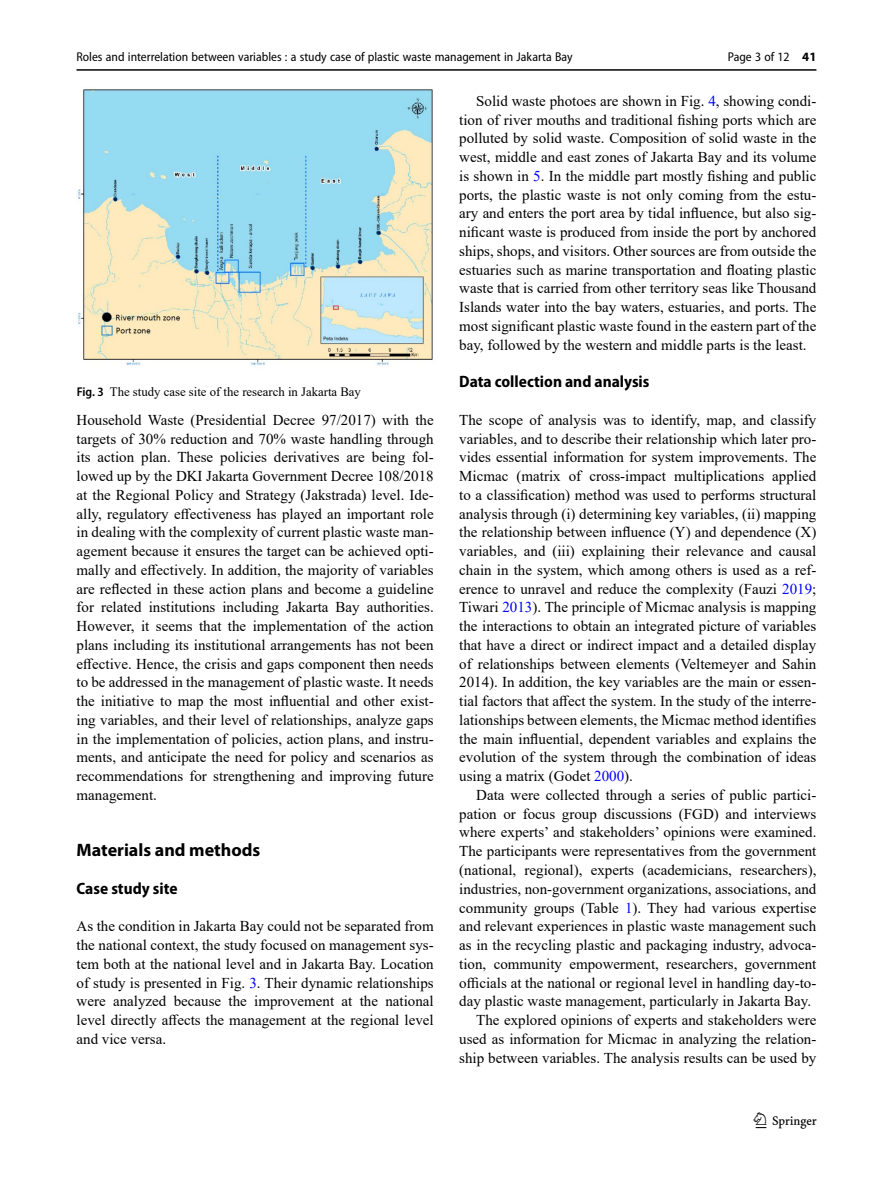
<style>
.page{position:relative;width:893px;height:1187px;background:#fff}
.page>*{position:absolute;margin:0;border:0;box-sizing:border-box;transform-origin:0 0}
.t1{font:22.5px "Springnew";color:#000}
.Head_1{font:700 18px "Myriad Pro";color:#000}
.Head_2{font:700 semi-condensed 16.5px "Myriad Pro";color:#000}
.Head_2_After_1{font:700 semi-condensed 16.5px "Myriad Pro";color:#000}
.Body_Text_Indent{font:15px/18.8px "Times New Roman PSMT2";color:#000;text-align:justify}
.Body_Text{font:15px/18.8px "Times New Roman PSMT2";color:#000;text-align:justify}
.t2{font:semi-condensed 12.75px "Myriad Pro";color:#000}
.Figure_Caption{font:12.75px "Times New Roman PSMT2";color:#000}
.s1{font-weight:700;font-stretch:normal}
.s2{font-family:"Myriad Pro";font-weight:600;font-stretch:semi-condensed}
.s3{font-family:"Times New Roman"}
.s4{color:#00f}
</style>
<div class="page">
<hr style="left:77px;top:69px;width:739px;height:2px;background:#000">
<img style="left:77px;top:89px;width:356px;height:277px">
<p class="t2" style="left:77px;top:49px;width:498px">Roles and interrelation between variables : a study case of plastic waste management in Jakarta Bay</p>
<p class="t2" style="left:728px;top:49px;width:90px">Page 3 of 12 <span class="s1">41</span></p>
<p class="Figure_Caption" style="left:77px;top:383px;width:286px"><span class="s2">Fig. 3</span> The study case site of the research in Jakarta Bay</p>
<p class="Body_Text_Indent" style="left:77px;top:410px;width:359px">Household Waste (Presidential Decree 97/2017) with the targets of 30% reduction and 70% waste handling through its action plan. These policies derivatives are being fol&shy;lowed up by the DKI Jakarta Government Decree 108/2018 at the Regional Policy and Strategy (Jakstrada) level. Ide&shy;<span class="s3">ally, regulatory effectiveness has played an important role in dealing with the complexity of current plastic waste man&shy;</span>agement because it ensures the target can be achieved opti&shy;<span class="s3">mally and effectively. In addition, the majority of variables are reflected in these action plans and become a guideline </span>for related institutions including Jakarta Bay authorities.<br>However, it seems that the implementation of the action plans including its institutional arrangements has not been <span class="s3">effective. Hence, the crisis and gaps component then needs </span>to be addressed in the management of plastic waste. It needs <span class="s3">the initiative to map the most influential and other exist&shy;</span>ing variables, and their level of relationships, analyze gaps in the implementation of policies, action plans, and instru&shy;ments, and anticipate the need for policy and scenarios as recommendations for strengthening and improving future management.</p>
<p class="Head_1" style="left:77px;top:838px;width:185px">Materials and methods</p>
<p class="Head_2_After_1" style="left:77px;top:878px;width:103px">Case study site</p>
<p class="Body_Text" style="left:77px;top:916px;width:359px">As the condition in Jakarta Bay could not be separated from <span class="s3">the national context, the study focused on management sys&shy;</span>tem both at the national level and in Jakarta Bay. Location of study is presented in Fig. <span class="s4">3</span>. Their dynamic relationships were analyzed because the improvement at the national <span class="s3">level directly affects the management at the regional level </span>and vice versa.</p>
<p class="Body_Text_Indent" style="left:459px;top:91px;width:359px;text-indent:17px">Solid waste photoes are shown in Fig. <span class="s4">4</span>, showing condi&shy;<span class="s3">tion of river mouths and traditional fishing ports which are </span>polluted by solid waste. Composition of solid waste in the west, middle and east zones of Jakarta Bay and its volume is shown in <span class="s4">5</span><span class="s3">. In the middle part mostly fishing and public </span>ports, the plastic waste is not only coming from the estu&shy;<span class="s3">ary and enters the port area by tidal influence, but also sig&shy;nificant waste is produced from inside the port by anchored </span>ships, shops, and visitors. Other sources are from outside the <span class="s3">estuaries such as marine transportation and floating plastic </span>waste that is carried from other territory seas like Thousand Islands water into the bay waters, estuaries, and ports. The <span class="s3">most significant plastic waste found in the eastern part of the </span>bay, followed by the western and middle parts is the least.</p>
<p class="Head_2" style="left:459px;top:372px;width:192px">Data collection and analysis</p>
<p class="Body_Text" style="left:459px;top:410px;width:359px">The scope of analysis was to identify, map, and classify variables, and to describe their relationship which later pro&shy;vides essential information for system improvements. The <span class="s3">Micmac (matrix of cross-impact multiplications applied to a classification) method was used to performs structural </span>analysis through (i) determining key variables, (ii) mapping <span class="s3">the relationship between influence (Y) and dependence (X) variables, and (iii) explaining their relevance and causal </span>chain in the system, which among others is used as a ref&shy;<span class="s3">erence to unravel and reduce the complexity (Fauzi</span> <span class="s4">2019</span>; Tiwari <span class="s4">2013</span>). The principle of Micmac analysis is mapping the interactions to obtain an integrated picture of variables that have a direct or indirect impact and a detailed display of relationships between elements (Veltemeyer and Sahin 2014). In addition, the key variables are the main or essen&shy;<span class="s3">tial factors that affect the system. In the study of the interre&shy;lationships between elements, the Micmac method identifies the main influential, dependent variables and explains the </span>evolution of the system through the combination of ideas <span class="s3">using a matrix (Godet</span> <span class="s4">2000</span>).</p>
<p class="Body_Text_Indent" style="left:459px;top:785px;width:359px;text-indent:17px">Data were collected through a series of public partici&shy;pation or focus group discussions (FGD) and interviews <span class="s3">where experts’ and stakeholders’ opinions were examined.<br></span>The participants were representatives from the government <span class="s3">(national, regional), experts (academicians, researchers), </span>industries, non-government organizations, associations, and community groups (Table <span class="s4">1</span><span class="s3">). They had various expertise and relevant experiences in plastic waste management such </span>as in the recycling plastic and packaging industry, advoca&shy;tion, community empowerment, researchers, government <span class="s3">officials at the national or regional level in handling day-to&shy;</span>day plastic waste management, particularly in Jakarta Bay.</p>
<p class="Body_Text_Indent" style="left:459px;top:1010px;width:359px;text-indent:17px"><span class="s3">The explored opinions of experts and stakeholders were </span>used as information for Micmac in analyzing the relation&shy;ship between variables. The analysis results can be used by</p>
<h1 class="t1" style="left:756px;top:1107px;width:63px">1 3</h1>
</div>
